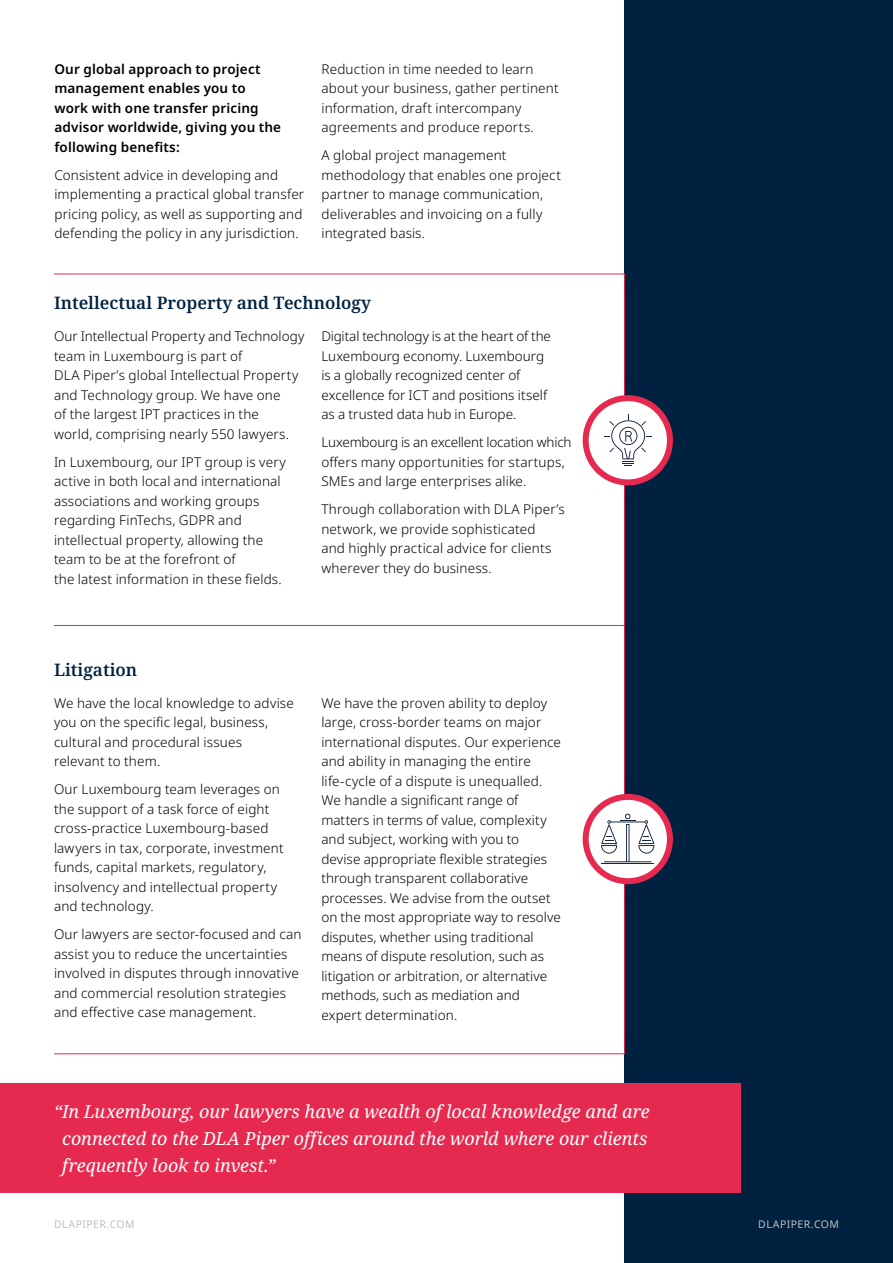
<style>
.page{position:relative;width:893px;height:1263px;background:#fff}
.page>*{position:absolute;margin:0;border:0;box-sizing:border-box;transform-origin:0 0}
.t1{font:italic 18px/27px "Noto Serif";color:#fff}
.t2{font:600 17.25px "Noto Serif";color:#002240}
.t3{font:300 13.5px/19.5px "Noto Sans";letter-spacing:.01em;color:#000}
.t4{font:600 13.5px/19.5px "Noto Sans";letter-spacing:.01em;color:#000}
.t5{font:10.5px "Noto Sans";letter-spacing:.04em;color:#bebebe}
</style>
<div class="page">
<div style="left:625px;top:0;width:268px;height:1263px;background:#002240"></div>
<div style="left:0;top:1083px;width:741px;height:110px;background:#e62a4f"></div>
<svg style="left:54px;top:625px;width:571px;height:429px"></svg>
<svg style="left:586px;top:797px;width:84px;height:84px;fill:#fff"></svg>
<hr style="left:602px;top:863px;width:52px;height:1px;background:#17253f">
<svg style="left:601px;top:814px;width:53px;height:48px"></svg>
<div style="left:583px;top:794px;width:90px;height:90px;border:6px solid #e62a4f;border-radius:50%"></div>
<hr style="left:54px;top:274px;width:571px;height:1px;background:#e62a4f">
<hr style="left:624px;top:274px;width:1px;height:352px;background:#e62a4f">
<svg style="left:586px;top:398px;width:84px;height:84px;fill:#fff"></svg>
<svg style="left:604px;top:414px;width:47px;height:52px"></svg>
<div style="left:583px;top:395px;width:90px;height:90px;border:6px solid #e62a4f;border-radius:50%"></div>
<p class="t4" style="left:54px;top:60px;width:228px">Our global approach to project management enables you to work with one transfer pricing advisor worldwide, giving you the following benefits:</p>
<p class="t3" style="left:54px;top:166px;width:251px">Consistent advice in developing and implementing a practical global transfer pricing policy, as well as supporting and defending the policy in any jurisdiction.</p>
<p class="t3" style="left:322px;top:60px;width:239px">Reduction in time needed to learn about your business, gather pertinent information, draft intercompany agreements and produce reports.</p>
<p class="t3" style="left:322px;top:146px;width:241px">A global project management methodology that enables one project partner to manage communication, deliverables and invoicing on a fully integrated basis.</p>
<p class="t2" style="left:54px;top:291px;width:319px">Intellectual Property and Technology</p>
<p class="t3" style="left:54px;top:327px;width:252px">Our Intellectual Property and Technology team in Luxembourg is part of<br>DLA Piper’s global Intellectual Property and Technology group. We have one<br>of the largest IPT practices in the<br>world, comprising nearly 550 lawyers.</p>
<p class="t3" style="left:54px;top:452px;width:233px">In Luxembourg, our IPT group is very active in both local and international associations and working groups regarding FinTechs, GDPR and intellectual property, allowing the team to be at the forefront of<br>the latest information in these fields.</p>
<p class="t3" style="left:321px;top:327px;width:231px">Digital technology is at the heart of the Luxembourg economy. Luxembourg is a globally recognized center of excellence for ICT and positions itself as a trusted data hub in Europe.</p>
<p class="t3" style="left:321px;top:433px;width:252px">Luxembourg is an excellent location which offers many opportunities for startups,<br>SMEs and large enterprises alike.</p>
<p class="t3" style="left:321px;top:500px;width:245px">Through collaboration with DLA Piper’s network, we provide sophisticated<br>and highly practical advice for clients wherever they do business.</p>
<p class="t2" style="left:54px;top:657px;width:85px">Litigation</p>
<p class="t3" style="left:54px;top:693px;width:241px">We have the local knowledge to advise you on the specific legal, business, cultural and procedural issues relevant to them.</p>
<p class="t3" style="left:54px;top:780px;width:231px">Our Luxembourg team leverages on the support of a task force of eight cross‑practice Luxembourg-based lawyers in tax, corporate, investment funds, capital markets, regulatory, insolvency and intellectual property and technology.</p>
<p class="t3" style="left:54px;top:925px;width:249px">Our lawyers are sector-focused and can assist you to reduce the uncertainties involved in disputes through innovative and commercial resolution strategies and effective case management.</p>
<p class="t3" style="left:321px;top:693px;width:241px">We have the proven ability to deploy large, cross‑border teams on major international disputes. Our experience and ability in managing the entire life‑cycle of a dispute is unequalled.<br>We handle a significant range of matters in terms of value, complexity and subject, working with you to devise appropriate flexible strategies through transparent collaborative processes. We advise from the outset on the most appropriate way to resolve disputes, whether using traditional means of dispute resolution, such as litigation or arbitration, or alternative methods, such as mediation and expert determination.</p>
<h1 class="t1" style="left:62px;top:1098px;width:589px;text-indent:-8px">“In Luxembourg, our lawyers have a wealth of local knowledge and are connected to the DLA Piper offices around the world where our clients frequently look to invest.”</h1>
<p class="t5" style="left:54px;top:1216px;width:82px">DLAPIPER.COM</p>
<p class="t5" style="left:833px;top:1216px;width:7px">9</p>
<p class="t5" style="left:758px;top:1216px;width:82px">DLAPIPER.COM</p>
</div>
